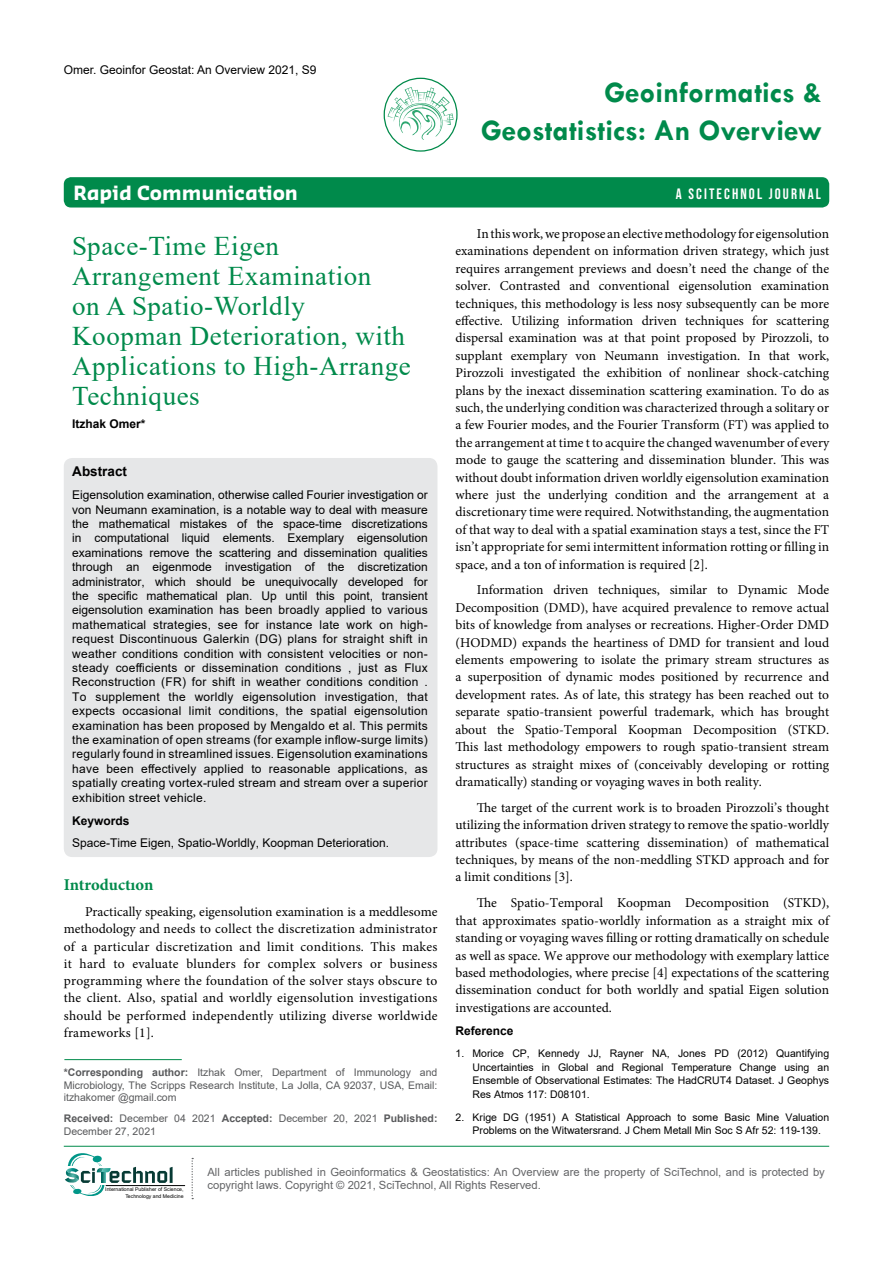
<style>
.page{position:relative;width:893px;height:1263px;background:#fff}
.page>*{position:absolute;margin:0;border:0;box-sizing:border-box;transform-origin:0 0}
.t1{font:700 30px/37.5px "Tw Cen";color:#008a4b;text-align:right}
.t2{font:27px/30px "Times New Roman";letter-spacing:.02em;color:#008a4b}
.t3{font:700 19.2px "Sansa";color:#fff}
.t4{font:700 16.5px "Minion Pro";letter-spacing:-.005em;color:#008a4b}
.t5{font:15px "Bebas Neue";letter-spacing:.14em;color:#fff}
.t6{font:13.5px/17.4px "Minion Pro";color:#000;text-align:justify}
.t7{font:700 13.5px "Arial";color:#000}
.t8{font:12px/14.4px "Arial";color:#000;text-align:justify}
.t9{font:700 12px "Arial";color:#000}
.t10{font:11.25px/13.5px "Arial";color:#636466}
.t11{font:10.5px/13.8px "Arial";color:#000;text-align:justify}
.t12{font:10.5px/12.6px "Arial";color:#58595b;text-align:justify}
.t13{font:5.1px/6.1px "Arial";color:#000;text-align:right}
.s1{font-weight:700}
</style>
<div class="page">
<div style="left:64px;top:177px;width:765px;height:30px;background:#008a4b;border-radius:7px"></div>
<hr style="left:64px;top:1146px;width:765px;height:1px;background:#008a4b">
<svg style="left:387px;top:87px;width:67px;height:53px"></svg>
<div style="left:384px;top:78px;width:74px;height:74px;border:1px solid #008a4a;border-radius:50%"></div>
<hr style="left:106px;top:1185px;width:79px;height:1px;background:#000">
<svg style="left:192px;top:1158px;width:1px;height:41px"></svg>
<svg style="left:65px;top:1153px;width:108px;height:43px"></svg>
<div style="left:64px;top:458px;width:373px;height:399px;background:#e6e7e8;border-radius:9px"></div>
<hr style="left:64px;top:1059px;width:118px;height:1px;background:#008a4b">
<p class="t8" style="left:64px;top:62px;width:254px">Omer. Geoinfor Geostat: An Overview 2021, S9</p>
<h1 class="t1" style="left:481px;top:73px;width:342px">Geoinformatics &amp;<br>Geostatistics: An Overview</h1>
<h3 class="t3" style="left:74px;top:181px;width:226px">Rapid Communication</h3>
<p class="t5" style="left:676px;top:185px;width:147px">A SCITECHNOL JOURNAL</p>
<h2 class="t2" style="left:72px;top:230px;width:340px">Space-Time Eigen<br>Arrangement Examination<br>on A Spatio-Worldly<br>Koopman Deterioration, with<br>Applications to High-Arrange<br>Techniques</h2>
<p class="t9" style="left:72px;top:415px;width:75px">Itzhak Omer*</p>
<p class="t7" style="left:72px;top:462px;width:56px">Abstract</p>
<p class="t8" style="left:72px;top:488px;width:357px">Eigensolution examination, otherwise called Fourier investigation or von Neumann examination, is a notable way to deal with measure the mathematical mistakes of the space-time discretizations in computational liquid elements. Exemplary eigensolution examinations remove the scattering and dissemination qualities through an eigenmode investigation of the discretization administrator, which should be unequivocally developed for the specific mathematical plan. Up until this point, transient eigensolution examination has been broadly applied to various mathematical strategies, see for instance late work on high&shy;request Discontinuous Galerkin (DG) plans for straight shift in weather conditions condition with consistent velocities or non&shy;steady coefficients or dissemination conditions , just as Flux Reconstruction (FR) for shift in weather conditions condition .<br>To supplement the worldly eigensolution investigation, that expects occasional limit conditions, the spatial eigensolution examination has been proposed by Mengaldo et al. This permits the examination of open streams (for example inflow-surge limits) regularly found in streamlined issues. Eigensolution examinations have been effectively applied to reasonable applications, as spatially creating vortex-ruled stream and stream over a superior exhibition street vehicle.</p>
<p class="t9" style="left:72px;top:812px;width:59px">Keywords</p>
<p class="t8" style="left:72px;top:836px;width:318px">Space-Time Eigen, Spatio-Worldly, Koopman Deterioration.</p>
<p class="t4" style="left:64px;top:873px;width:91px">Introductıon</p>
<p class="t6" style="left:64px;top:903px;width:375px;text-indent:21px">Practically speaking, eigensolution examination is a meddlesome methodology and needs to collect the discretization administrator of a particular discretization and limit conditions. This makes it hard to evaluate blunders for complex solvers or business programming where the foundation of the solver stays obscure to the client. Also, spatial and worldly eigensolution investigations should be performed independently utilizing diverse worldwide frameworks [1].</p>
<p class="t12" style="left:64px;top:1066px;width:375px"><span class="s1">*Corresponding author:</span> Itzhak Omer, Department of Immunology and Microbiology, The Scripps Research Institute, La Jolla, CA 92037, USA, Email: itzhakomer @gmail.com</p>
<p class="t12" style="left:64px;top:1112px;width:375px"><span class="s1">Received:</span> December 04 2021 <span class="s1">Accepted:</span> December 20, 2021 <span class="s1">Published:<br></span>December 27, 2021</p>
<p class="t6" style="left:455px;top:225px;width:375px;text-indent:21px">In this work, we propose an elective methodology for eigensolution examinations dependent on information driven strategy, which just requires arrangement previews and doesn’t need the change of the solver. Contrasted and conventional eigensolution examination techniques, this methodology is less nosy subsequently can be more effective. Utilizing information driven techniques for scattering dispersal examination was at that point proposed by Pirozzoli, to supplant exemplary von Neumann investigation. In that work, Pirozzoli investigated the exhibition of nonlinear shock-catching plans by the inexact dissemination scattering examination. To do as such, the underlying condition was characterized through a solitary or a few Fourier modes, and the Fourier Transform (FT) was applied to the arrangement at time t to acquire the changed wavenumber of every mode to gauge the scattering and dissemination blunder. This was without doubt information driven worldly eigensolution examination where just the underlying condition and the arrangement at a discretionary time were required. Notwithstanding, the augmentation of that way to deal with a spatial examination stays a test, since the FT isn’t appropriate for semi intermittent information rotting or filling in space, and a ton of information is required [2].</p>
<p class="t6" style="left:455px;top:581px;width:375px;text-indent:21px">Information driven techniques, similar to Dynamic Mode Decomposition (DMD), have acquired prevalence to remove actual bits of knowledge from analyses or recreations. Higher-Order DMD (HODMD) expands the heartiness of DMD for transient and loud elements empowering to isolate the primary stream structures as a superposition of dynamic modes positioned by recurrence and development rates. As of late, this strategy has been reached out to separate spatio-transient powerful trademark, which has brought about the Spatio-Temporal Koopman Decomposition (STKD.<br>This last methodology empowers to rough spatio-transient stream structures as straight mixes of (conceivably developing or rotting dramatically) standing or voyaging waves in both reality.</p>
<p class="t6" style="left:455px;top:799px;width:375px;text-indent:21px">The target of the current work is to broaden Pirozzoli’s thought utilizing the information driven strategy to remove the spatio-worldly attributes (space-time scattering dissemination) of mathematical techniques, by means of the non-meddling STKD approach and for a limit conditions [3].</p>
<p class="t6" style="left:455px;top:894px;width:375px;text-indent:21px">The Spatio-Temporal Koopman Decomposition (STKD), that approximates spatio-worldly information as a straight mix of standing or voyaging waves filling or rotting dramatically on schedule as well as space. We approve our methodology with exemplary lattice based methodologies, where precise [4] expectations of the scattering dissemination conduct for both worldly and spatial Eigen solution investigations are accounted.</p>
<p class="t9" style="left:455px;top:1022px;width:60px">Reference</p>
<p class="t11" style="left:472px;top:1046px;width:358px;text-indent:-17px">1. Morice CP, Kennedy JJ, Rayner NA, Jones PD (2012) Quantifying Uncertainties in Global and Regional Temperature Change using an Ensemble of Observational Estimates: The HadCRUT4 Dataset. J Geophys Res Atmos 117: D08101.</p>
<p class="t11" style="left:472px;top:1110px;width:358px;text-indent:-17px">2. Krige DG (1951) A Statistical Approach to some Basic Mine Valuation<br>Problems on the Witwatersrand. J Chem Metall Min Soc S Afr 52: 119-139.</p>
<p class="t13" style="left:105px;top:1186px;width:80px">International Publisher of Science,<br>Technology and Medicine</p>
<p class="t10" style="left:207px;top:1165px;width:619px">All articles published in Geoinformatics &amp; Geostatistics: An Overview are the property of SciTechnol, and is protected by copyright laws. Copyright © 2021, SciTechnol, All Rights Reserved.</p>
</div>
